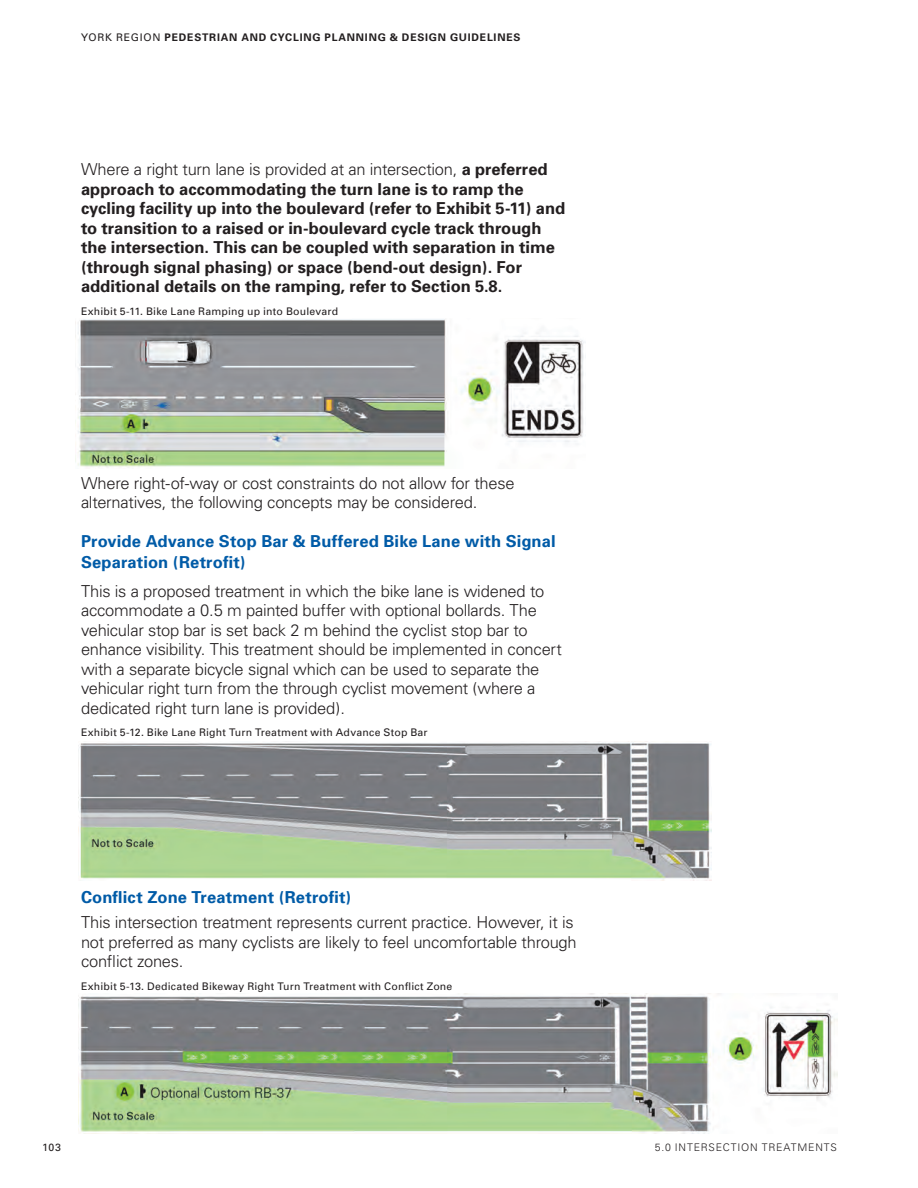
<style>
.page{position:relative;width:918px;height:1188px;background:#fff}
.page>*{position:absolute;margin:0;border:0;box-sizing:border-box;transform-origin:0 0}
.Body{font:300 16.5px/19.5px "Univers";letter-spacing:-.015em;color:#231f20}
.Body-2{font:700 16.5px/19.5px "Univers";color:#231f20}
.Header_3{font:700 16.5px/21px "Univers";letter-spacing:.01em;color:#015ba7}
.t1{font:10.5px "Univers";letter-spacing:.02em;color:#231f20}
.t2{font:700 10.5px "Univers";letter-spacing:.075em;color:#231f20}
.t3{font:300 10.5px "Univers";letter-spacing:.075em;color:#231f20}
.s1{font-weight:400}
.s2{font-weight:300}
</style>
<div class="page">
<img style="left:77px;top:319px;width:507px;height:149px">
<img style="left:79px;top:741px;width:633px;height:140px">
<img style="left:79px;top:994px;width:758px;height:140px">
<p class="t2" style="left:81px;top:31px;width:441px"><span class="s1">YORK REGION</span> PEDESTRIAN AND CYCLING PLANNING &amp; DESIGN GUIDELINES</p>
<p class="Body-2" style="left:81px;top:159px;width:486px"><span class="s2">Where a right turn lane is provided at an intersection,</span> a preferred approach to accommodating the turn lane is to ramp the cycling facility up into the boulevard (refer to Exhibit 5-11) and to transition to a raised or in-boulevard cycle track through the intersection. This can be coupled with separation in time (through signal phasing) or space (bend-out design). For additional details on the ramping, refer to Section 5.8.</p>
<p class="t1" style="left:81px;top:305px;width:259px">Exhibit 5-11. Bike Lane Ramping up into Boulevard</p>
<p class="Body" style="left:81px;top:473px;width:435px">Where right-of-way or cost constraints do not allow for these alternatives, the following concepts may be considered.</p>
<p class="Header_3" style="left:81px;top:531px;width:476px">Provide Advance Stop Bar &amp; Buffered Bike Lane with Signal<br>Separation (Retrofit)</p>
<p class="Body" style="left:81px;top:581px;width:482px">This is a proposed treatment in which the bike lane is widened to accommodate a 0.5 m painted buffer with optional bollards. The vehicular stop bar is set back 2 m behind the cyclist stop bar to enhance visibility. This treatment should be implemented in concert with a separate bicycle signal which can be used to separate the vehicular right turn from the through cyclist movement (where a dedicated right turn lane is provided).</p>
<p class="t1" style="left:81px;top:726px;width:348px">Exhibit 5-12. Bike Lane Right Turn Treatment with Advance Stop Bar</p>
<p class="Header_3" style="left:81px;top:886px;width:272px">Conflict Zone Treatment (Retrofit)</p>
<p class="Body" style="left:81px;top:912px;width:497px">This intersection treatment represents current practice. However, it is not preferred as many cyclists are likely to feel uncomfortable through conflict zones.</p>
<p class="t1" style="left:81px;top:980px;width:373px">Exhibit 5-13. Dedicated Bikeway Right Turn Treatment with Conflict Zone</p>
<p class="t1" style="left:42px;top:1141px;width:20px">103</p>
<p class="t3" style="left:655px;top:1140px;width:184px">5.0 INTERSECTION TREATMENTS</p>
</div>
